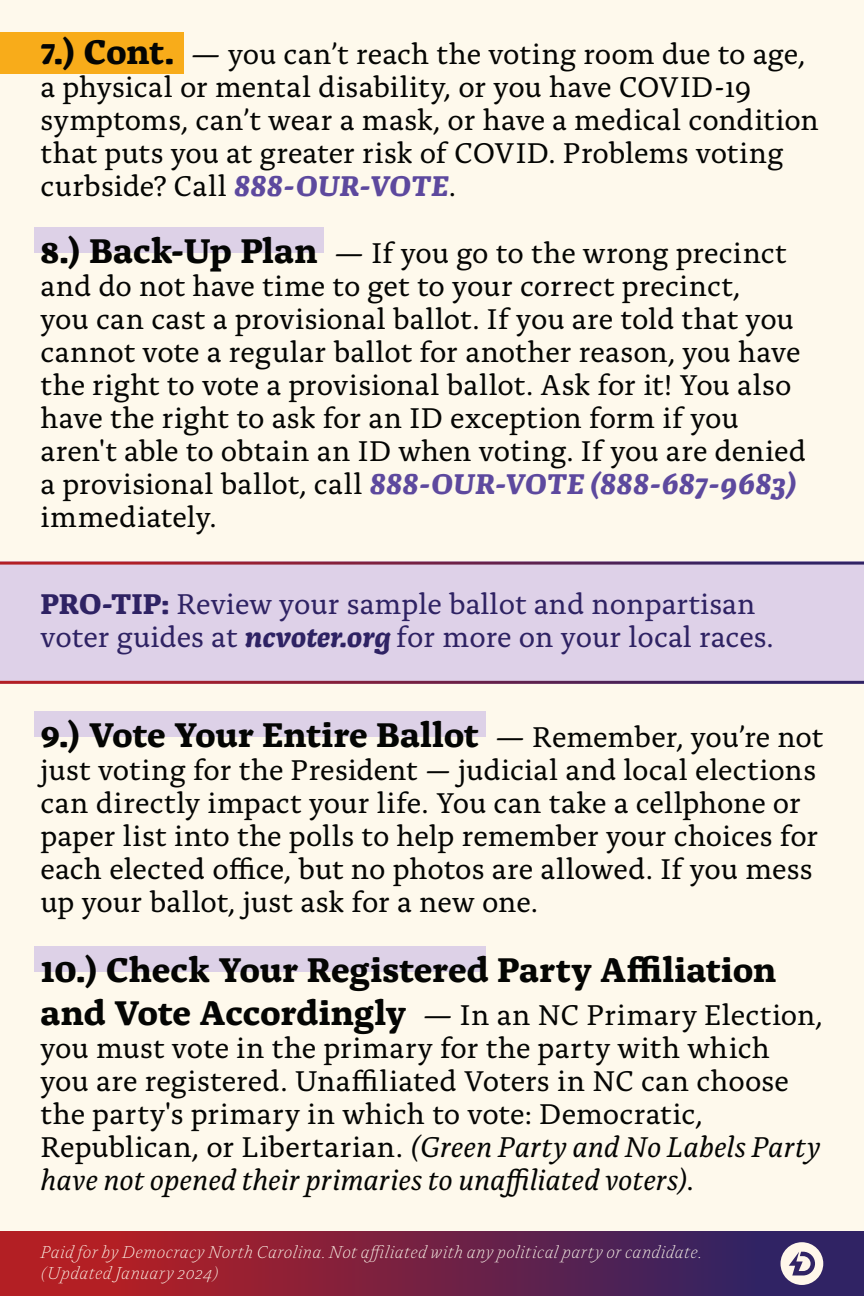
<style>
.page{position:relative;width:864px;height:1296px;background:#fef9ec}
.page>*{position:absolute;margin:0;border:0;box-sizing:border-box;transform-origin:0 0}
.t1{font:700 36px "Alda OTCEV";color:#040503}
.t2{font:30px/33px "Alda OTCEV";color:#040503}
.t3{font:30px/33px "Alda OTCEV";color:#2e2263}
.t4{font:italic 300 18px/21.6px "Alda OTCEV";letter-spacing:.02em;color:#fef9ec}
.s1{font-weight:700;font-size:36px}
.s2{font-weight:700;font-style:italic;color:#5d499e}
.s3{font-weight:700}
.s4{font-weight:700;font-style:italic}
.s5{font-weight:400;font-size:30px}
.s6{font-style:italic}
</style>
<div class="page">
<div style="left:0;top:1231px;width:864px;height:65px;background:linear-gradient(to right,#c21e1d,#22246b)"></div>
<svg style="left:781px;top:1242px;width:42px;height:43px"></svg>
<div style="left:34px;top:946px;width:452px;height:26px;background:#ddd1e7"></div>
<div style="left:34px;top:711px;width:452px;height:26px;background:#ddd1e7"></div>
<div style="left:0;top:562px;width:864px;height:122px;background:#ded1e8"></div>
<hr style="left:0;top:681px;width:864px;height:3px;background:#fff">
<hr style="left:0;top:562px;width:864px;height:3px;background:#fff">
<div style="left:34px;top:227px;width:290px;height:26px;background:#ddd1e7"></div>
<div style="left:0;top:32px;width:184px;height:41px;background:#f8ac1a"></div>
<p class="t2" style="left:40px;top:35px;width:780px"><span class="s1">7.) Cont.</span> — you can’t reach the voting room due to age, a physical or mental disability, or you have COVID-19 symptoms, can’t wear a mask, or have a medical condition that puts you at greater risk of COVID. Problems voting curbside? Call <span class="s2">888-OUR-VOTE</span>.</p>
<p class="t2" style="left:40px;top:234px;width:767px"><span class="s1">8.) Back-Up Plan</span> — If you go to the wrong precinct and do not have time to get to your correct precinct,<br>you can cast a provisional ballot. If you are told that you cannot vote a regular ballot for another reason, you have the right to vote a provisional ballot. Ask for it! You also have the right to ask for an ID exception form if you aren't able to obtain an ID when voting. If you are denied a provisional ballot, call <span class="s2">888-OUR-VOTE (888-687-9683) </span>immediately.</p>
<p class="t3" style="left:40px;top:585px;width:735px"><span class="s3">PRO-TIP:</span> Review your sample ballot and nonpartisan voter guides at <span class="s4">ncvoter.org</span> for more on your local races.</p>
<p class="t1" style="left:40px;top:706px;width:785px">9.) Vote Your Entire Ballot <span class="s5">— Remember, you’re not</span></p>
<p class="t2" style="left:40px;top:751px;width:779px">just voting for the President — judicial and local elections can directly impact your life. You can take a cellphone or paper list into the polls to help remember your choices for each elected office, but no photos are allowed. If you mess up your ballot, just ask for a new one.</p>
<p class="t1" style="left:40px;top:941px;width:738px">10.) Check Your Registered Party Affiliation</p>
<p class="t2" style="left:40px;top:996px;width:784px"><span class="s1">and Vote Accordingly</span> — In an NC Primary Election, you must vote in the primary for the party with which you are registered. Unaffiliated Voters in NC can choose the party's primary in which to vote: Democratic, Republican, or Libertarian. <span class="s6">(Green Party and No Labels Party have not opened their primaries to unaffiliated voters)</span>.</p>
<p class="t4" style="left:40px;top:1239px;width:663px">Paid for by Democracy North Carolina. Not affiliated with any political party or candidate. (Updated January 2024)</p>
</div>
